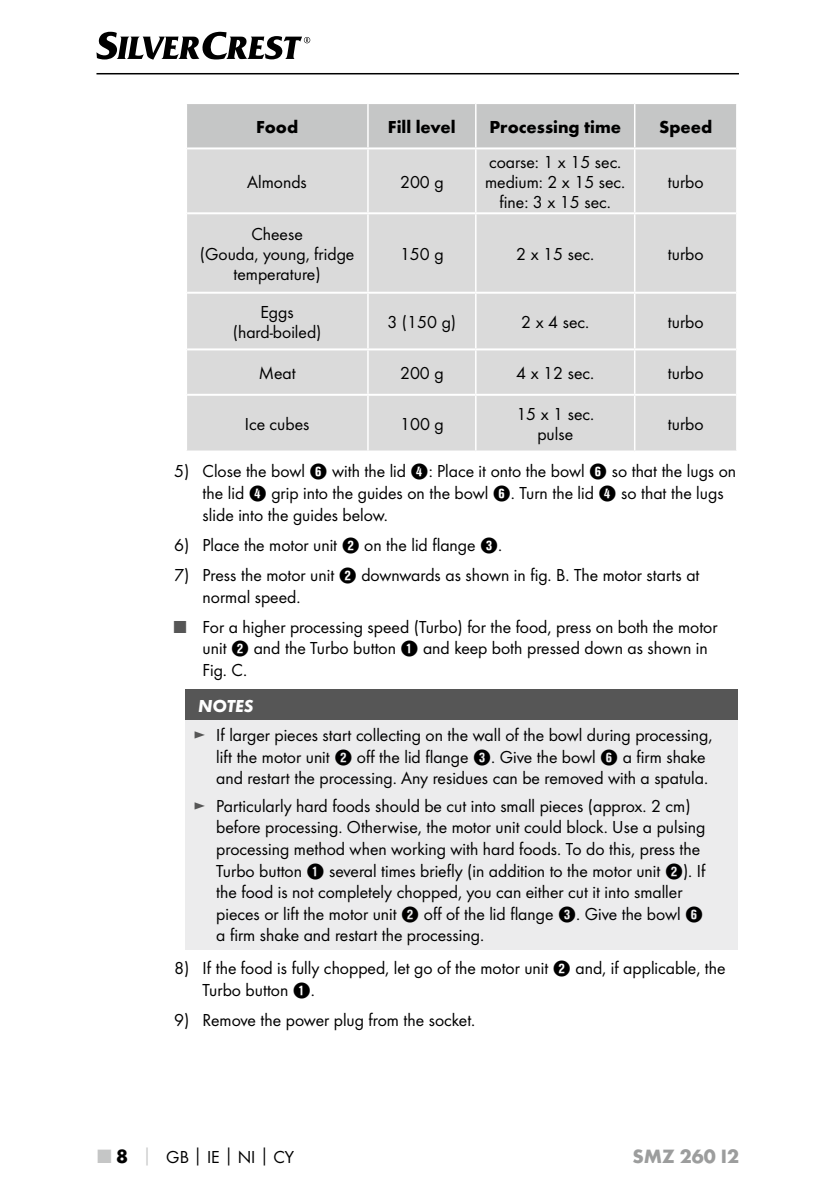
<style>
.page{position:relative;width:840px;height:1191px;background:#fff}
.page>*{position:absolute;margin:0;border:0;box-sizing:border-box;transform-origin:0 0}
.t1{font:700 20px "Futura";color:#9c9d9d}
.t2{font:18px/21.6px "Futura Boo";color:#000}
.t3{font:700 18px "Futura";color:#000}
.t4{font:italic 700 18px "Futura";color:#fff}
.s1{font-family:"Hako PI Nummern"}
.s2{color:#565656}
.s3{font-family:"Futura";font-weight:700;font-size:20px;color:#c5c6c6}
.s4{font-family:"Futura";font-weight:700;font-size:20px}
.s5{font-family:"Futura";font-weight:700;color:#c5c6c6}
.s6{font-family:"Futura";font-weight:700}
</style>
<div class="page">
<hr style="left:96px;top:73px;width:642px;height:1px;background:#000">
<svg style="left:96px;top:32px;width:214px;height:28px"></svg>
<div style="left:187px;top:104px;width:548px;height:43px;background:#c5c6c6"></div>
<div style="left:187px;top:149px;width:548px;height:301px;background:#dadada"></div>
<hr style="left:187px;top:212px;width:181px;height:2px;background:#fff">
<hr style="left:368px;top:212px;width:107px;height:2px;background:#fff">
<hr style="left:475px;top:212px;width:159px;height:2px;background:#fff">
<hr style="left:634px;top:212px;width:101px;height:2px;background:#fff">
<hr style="left:187px;top:292px;width:181px;height:2px;background:#fff">
<hr style="left:368px;top:292px;width:107px;height:2px;background:#fff">
<hr style="left:475px;top:292px;width:159px;height:2px;background:#fff">
<hr style="left:634px;top:292px;width:101px;height:2px;background:#fff">
<hr style="left:187px;top:348px;width:181px;height:2px;background:#fff">
<hr style="left:368px;top:348px;width:107px;height:2px;background:#fff">
<hr style="left:475px;top:348px;width:159px;height:2px;background:#fff">
<hr style="left:634px;top:348px;width:101px;height:2px;background:#fff">
<hr style="left:187px;top:394px;width:181px;height:2px;background:#fff">
<hr style="left:368px;top:394px;width:107px;height:2px;background:#fff">
<hr style="left:475px;top:394px;width:159px;height:2px;background:#fff">
<hr style="left:634px;top:394px;width:101px;height:2px;background:#fff">
<hr style="left:367px;top:104px;width:1px;height:43px;background:#fff">
<hr style="left:475px;top:104px;width:1px;height:43px;background:#fff">
<hr style="left:633px;top:104px;width:2px;height:43px;background:#fff">
<hr style="left:367px;top:149px;width:1px;height:63px;background:#fff">
<hr style="left:475px;top:149px;width:1px;height:63px;background:#fff">
<hr style="left:633px;top:149px;width:2px;height:63px;background:#fff">
<hr style="left:367px;top:214px;width:1px;height:78px;background:#fff">
<hr style="left:475px;top:214px;width:1px;height:78px;background:#fff">
<hr style="left:633px;top:214px;width:2px;height:78px;background:#fff">
<hr style="left:367px;top:294px;width:1px;height:54px;background:#fff">
<hr style="left:475px;top:294px;width:1px;height:54px;background:#fff">
<hr style="left:633px;top:294px;width:2px;height:54px;background:#fff">
<hr style="left:367px;top:350px;width:1px;height:44px;background:#fff">
<hr style="left:475px;top:350px;width:1px;height:44px;background:#fff">
<hr style="left:633px;top:350px;width:2px;height:44px;background:#fff">
<hr style="left:367px;top:396px;width:1px;height:54px;background:#fff">
<hr style="left:475px;top:396px;width:1px;height:54px;background:#fff">
<hr style="left:633px;top:396px;width:2px;height:54px;background:#fff">
<div style="left:185px;top:689px;width:552px;height:30px;background:#565656"></div>
<div style="left:185px;top:719px;width:552px;height:230px;background:#ececed"></div>
<p class="t3" style="left:256px;top:116px;width:44px">Food</p>
<p class="t3" style="left:388px;top:116px;width:69px">Fill level</p>
<p class="t3" style="left:489px;top:116px;width:133px">Processing time</p>
<p class="t3" style="left:658px;top:116px;width:55px">Speed</p>
<p class="t2" style="left:247px;top:171px;width:61px">Almonds</p>
<p class="t2" style="left:400px;top:171px;width:45px">200 g</p>
<p class="t2" style="left:485px;top:151px;width:139px;line-height:20px;text-align:center">coarse: 1 x 15 sec. medium: 2 x 15 sec. fine: 3 x 15 sec.</p>
<p class="t2" style="left:667px;top:171px;width:37px">turbo</p>
<p class="t2" style="left:200px;top:224px;width:156px;line-height:20px;text-align:center">Cheese<br>(Gouda, young, fridge temperature)</p>
<p class="t2" style="left:400px;top:243px;width:45px">150 g</p>
<p class="t2" style="left:516px;top:243px;width:77px">2 x 15 sec.</p>
<p class="t2" style="left:667px;top:243px;width:37px">turbo</p>
<p class="t2" style="left:232px;top:302px;width:90px;line-height:20px;text-align:center">Eggs (hard-boiled)</p>
<p class="t2" style="left:387px;top:311px;width:70px">3 (150 g)</p>
<p class="t2" style="left:521px;top:311px;width:67px">2 x 4 sec.</p>
<p class="t2" style="left:667px;top:311px;width:37px">turbo</p>
<p class="t2" style="left:258px;top:362px;width:38px">Meat</p>
<p class="t2" style="left:400px;top:362px;width:45px">200 g</p>
<p class="t2" style="left:516px;top:362px;width:77px">4 x 12 sec.</p>
<p class="t2" style="left:667px;top:362px;width:37px">turbo</p>
<p class="t2" style="left:245px;top:413px;width:66px">Ice cubes</p>
<p class="t2" style="left:400px;top:413px;width:45px">100 g</p>
<p class="t2" style="left:516px;top:404px;width:77px;line-height:20px;text-align:center">15 x 1 sec. pulse</p>
<p class="t2" style="left:667px;top:413px;width:37px">turbo</p>
<p class="t2" style="left:202px;top:460px;width:535px;text-indent:-28px">5) Close the bowl <span class="s1">6</span> with the lid <span class="s1">4</span>: Place it onto the bowl <span class="s1">6</span> so that the lugs on the lid <span class="s1">4</span> grip into the guides on the bowl <span class="s1">6</span>. Turn the lid <span class="s1">4</span> so that the lugs slide into the guides below.</p>
<p class="t2" style="left:174px;top:534px;width:327px">6) Place the motor unit <span class="s1">2</span> on the lid flange <span class="s1">3</span>.</p>
<p class="t2" style="left:202px;top:564px;width:498px;text-indent:-28px">7) Press the motor unit <span class="s1">2</span> downwards as shown in fig. B. The motor starts at normal speed.</p>
<p class="t2" style="left:202px;top:615px;width:516px;text-indent:-28px"><span class="s2">■</span> For a higher processing speed (Turbo) for the food, press on both the motor unit <span class="s1">2</span> and the Turbo button <span class="s1">1</span> and keep both pressed down as shown in<br>Fig. C.</p>
<p class="t4" style="left:198px;top:694px;width:57px">NOTES</p>
<p class="t2" style="left:216px;top:724px;width:497px;text-indent:-23px"><span class="s2">►</span> If larger pieces start collecting on the wall of the bowl during processing, lift the motor unit <span class="s1">2</span> off the lid flange <span class="s1">3</span>. Give the bowl <span class="s1">6</span> a firm shake and restart the processing. Any residues can be removed with a spatula.</p>
<p class="t2" style="left:216px;top:795px;width:490px;text-indent:-23px"><span class="s2">►</span> Particularly hard foods should be cut into small pieces (approx. 2 cm) before processing. Otherwise, the motor unit could block. Use a pulsing processing method when working with hard foods. To do this, press the Turbo button <span class="s1">1</span> several times briefly (in addition to the motor unit <span class="s1">2</span>). If the food is not completely chopped, you can either cut it into smaller pieces or lift the motor unit <span class="s1">2</span> off of the lid flange <span class="s1">3</span>. Give the bowl <span class="s1">6 </span>a firm shake and restart the processing.</p>
<p class="t2" style="left:202px;top:957px;width:524px;text-indent:-28px">8) If the food is fully chopped, let go of the motor unit <span class="s1">2</span> and, if applicable, the<br>Turbo button <span class="s1">1</span>.</p>
<p class="t2" style="left:174px;top:1009px;width:300px">9) Remove the power plug from the socket.</p>
<p class="t2" style="left:98px;top:1145px;width:198px"><span class="s3">■</span> <span class="s4">8</span> <span class="s5">│</span> GB<span class="s6">│</span>IE<span class="s6">│</span>NI<span class="s6">│</span>CY</p>
<p class="t1" style="left:632px;top:1143px;width:108px">SMZ 260 I2</p>
</div>
